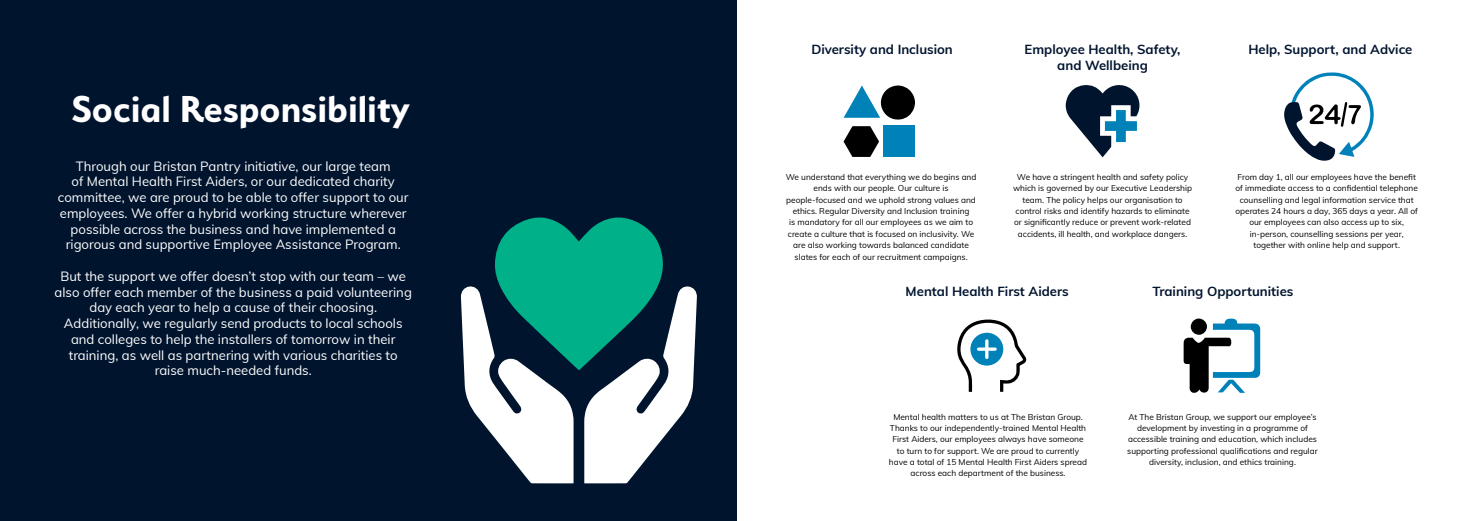
<style>
.page{position:relative;width:1474px;height:521px;background:#fff}
.page>*{position:absolute;margin:0;border:0;box-sizing:border-box;transform-origin:0 0}
.t1{font:700 42px "Serenity";color:#fff}
.t2{font:13.12px/15.8px "Muli";color:#fff;text-align:center}
.t3{font:700 13.12px/15.8px "Muli";color:#00142e;text-align:center}
.t4{font:8.31px/11.4px "Muli";color:#000;text-align:center}
</style>
<div class="page">
<div style="left:0;top:0;width:737px;height:521px;background:#00142e"></div>
<svg style="left:460px;top:217px;width:237px;height:266px"></svg>
<svg style="left:1065px;top:85px;width:74px;height:72px"></svg>
<svg style="left:843px;top:86px;width:72px;height:71px"></svg>
<svg style="left:957px;top:319px;width:70px;height:73px"></svg>
<svg style="left:1183px;top:318px;width:77px;height:75px"></svg>
<svg style="left:1284px;top:72px;width:89px;height:89px"></svg>
<h1 class="t1" style="left:71px;top:86px;width:340px">Social Responsibility</h1>
<p class="t2" style="left:58px;top:157px;width:352px">Through our Bristan Pantry initiative, our large team<br>of Mental Health First Aiders, or our dedicated charity committee, we are proud to be able to offer support to our employees. We offer a hybrid working structure wherever possible across the business and have implemented a rigorous and supportive Employee Assistance Program.</p>
<p class="t2" style="left:55px;top:267px;width:359px">But the support we offer doesn’t stop with our team – we also offer each member of the business a paid volunteering day each year to help a cause of their choosing.<br>Additionally, we regularly send products to local schools and colleges to help the installers of tomorrow in their training, as well as partnering with various charities to raise much-needed funds.</p>
<h2 class="t3" style="left:811px;top:41px;width:143px">Diversity and Inclusion</h2>
<h2 class="t3" style="left:1024px;top:41px;width:157px">Employee Health, Safety, and Wellbeing</h2>
<h2 class="t3" style="left:1248px;top:41px;width:165px">Help, Support, and Advice</h2>
<p class="t4" style="left:785px;top:171px;width:192px">We understand that everything we do begins and ends with our people. Our culture is people-focused and we uphold strong values and ethics. Regular Diversity and Inclusion training<br>is mandatory for all our employees as we aim to create a culture that is focused on inclusivity. We are also working towards balanced candidate slates for each of our recruitment campaigns.</p>
<p class="t4" style="left:1235px;top:171px;width:184px">From day 1, all our employees have the benefit of immediate access to a confidential telephone counselling and legal information service that operates 24 hours a day, 365 days a year. All of our employees can also access up to six, in-person, counselling sessions per year, together with online help and support.</p>
<p class="t4" style="left:1013px;top:171px;width:180px">We have a stringent health and safety policy which is governed by our Executive Leadership team. The policy helps our organisation to control risks and identify hazards to eliminate or significantly reduce or prevent work-related accidents, ill health, and workplace dangers.</p>
<h2 class="t3" style="left:905px;top:283px;width:165px">Mental Health First Aiders</h2>
<h2 class="t3" style="left:1152px;top:283px;width:143px">Training Opportunities</h2>
<p class="t4" style="left:889px;top:410px;width:200px">Mental health matters to us at The Bristan Group.<br>Thanks to our independently-trained Mental Health First Aiders, our employees always have someone to turn to for support. We are proud to currently have a total of 15 Mental Health First Aiders spread across each department of the business.</p>
<p class="t4" style="left:1127px;top:410px;width:192px">At The Bristan Group, we support our employee’s development by investing in a programme of accessible training and education, which includes supporting professional qualifications and regular diversity, inclusion, and ethics training.</p>
</div>
